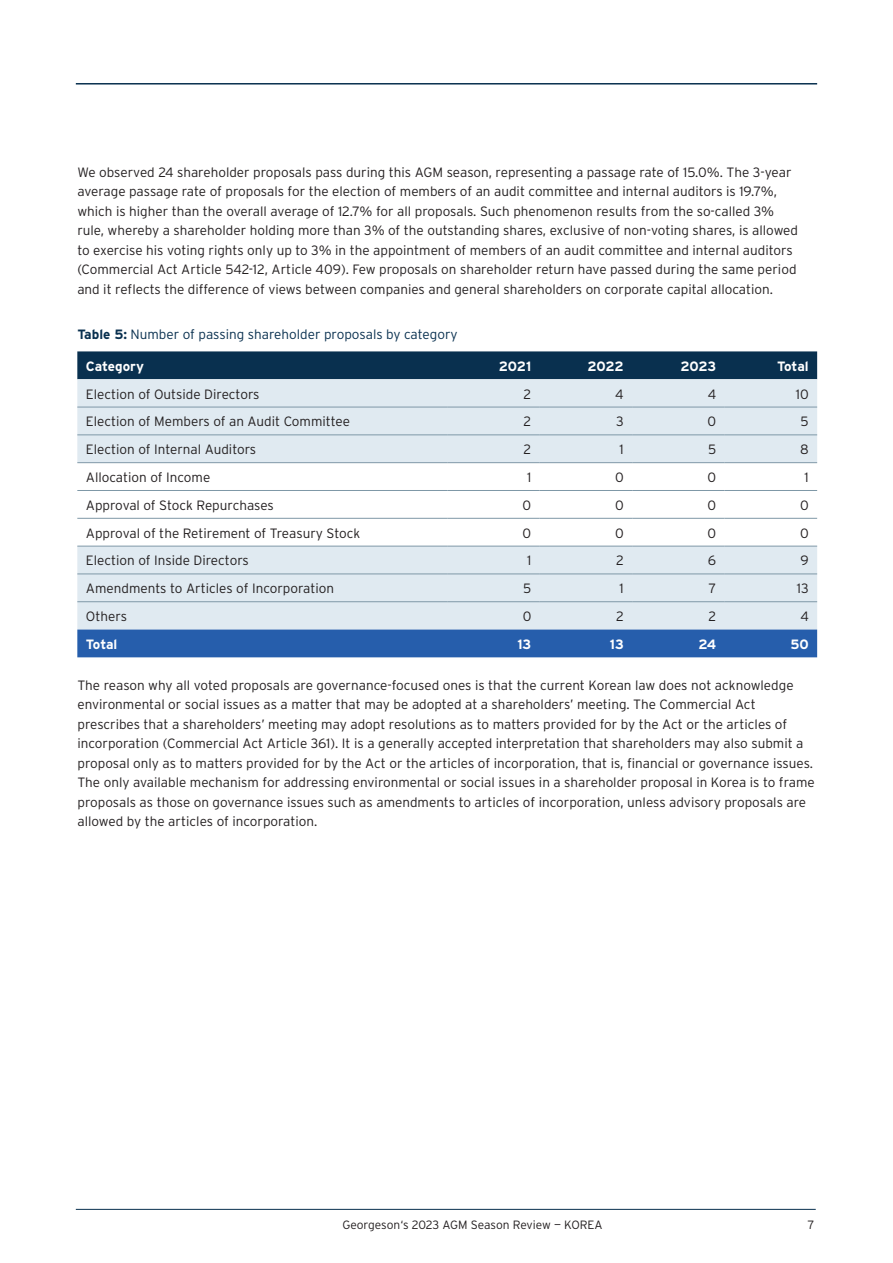
<style>
.page{position:relative;width:893px;height:1263px;background:#fff}
.page>*{position:absolute;margin:0;border:0;box-sizing:border-box;transform-origin:0 0}
.t1{font:300 13.5px/19.5px "Interstate";color:#231f20}
.t2{font:300 13.5px "Interstate";color:#09304f}
.t3{font:700 13.5px "Interstate";letter-spacing:-.015em;color:#fff}
.t4{font:300 12px "Interstate";letter-spacing:-.005em;color:#231f20}
.s1{font-weight:700}
</style>
<div class="page">
<hr style="left:76px;top:1209px;width:740px;height:1px;background:#09304f">
<hr style="left:76px;top:83px;width:741px;height:2px;background:#09304f">
<div style="left:77px;top:351px;width:740px;height:28px;background:#09304f"></div>
<svg style="left:77px;top:379px;width:740px;height:250px;fill:#e0eaf1"></svg>
<div style="left:77px;top:629px;width:740px;height:28px;background:#265eac"></div>
<hr style="left:77px;top:407px;width:370px;height:1px;background:#7f98a7">
<hr style="left:447px;top:407px;width:93px;height:1px;background:#7f98a7">
<hr style="left:540px;top:407px;width:92px;height:1px;background:#7f98a7">
<hr style="left:632px;top:407px;width:93px;height:1px;background:#7f98a7">
<hr style="left:725px;top:407px;width:92px;height:1px;background:#7f98a7">
<hr style="left:77px;top:434px;width:370px;height:1px;background:#7f98a7">
<hr style="left:447px;top:434px;width:93px;height:1px;background:#7f98a7">
<hr style="left:540px;top:434px;width:92px;height:1px;background:#7f98a7">
<hr style="left:632px;top:434px;width:93px;height:1px;background:#7f98a7">
<hr style="left:725px;top:434px;width:92px;height:1px;background:#7f98a7">
<hr style="left:77px;top:462px;width:370px;height:1px;background:#7f98a7">
<hr style="left:447px;top:462px;width:93px;height:1px;background:#7f98a7">
<hr style="left:540px;top:462px;width:92px;height:1px;background:#7f98a7">
<hr style="left:632px;top:462px;width:93px;height:1px;background:#7f98a7">
<hr style="left:725px;top:462px;width:92px;height:1px;background:#7f98a7">
<hr style="left:77px;top:490px;width:370px;height:1px;background:#7f98a7">
<hr style="left:447px;top:490px;width:93px;height:1px;background:#7f98a7">
<hr style="left:540px;top:490px;width:92px;height:1px;background:#7f98a7">
<hr style="left:632px;top:490px;width:93px;height:1px;background:#7f98a7">
<hr style="left:725px;top:490px;width:92px;height:1px;background:#7f98a7">
<hr style="left:77px;top:518px;width:370px;height:1px;background:#7f98a7">
<hr style="left:447px;top:518px;width:93px;height:1px;background:#7f98a7">
<hr style="left:540px;top:518px;width:92px;height:1px;background:#7f98a7">
<hr style="left:632px;top:518px;width:93px;height:1px;background:#7f98a7">
<hr style="left:725px;top:518px;width:92px;height:1px;background:#7f98a7">
<hr style="left:77px;top:546px;width:370px;height:1px;background:#7f98a7">
<hr style="left:447px;top:546px;width:93px;height:1px;background:#7f98a7">
<hr style="left:540px;top:546px;width:92px;height:1px;background:#7f98a7">
<hr style="left:632px;top:546px;width:93px;height:1px;background:#7f98a7">
<hr style="left:725px;top:546px;width:92px;height:1px;background:#7f98a7">
<hr style="left:77px;top:573px;width:370px;height:1px;background:#7f98a7">
<hr style="left:447px;top:573px;width:93px;height:1px;background:#7f98a7">
<hr style="left:540px;top:573px;width:92px;height:1px;background:#7f98a7">
<hr style="left:632px;top:573px;width:93px;height:1px;background:#7f98a7">
<hr style="left:725px;top:573px;width:92px;height:1px;background:#7f98a7">
<hr style="left:77px;top:601px;width:370px;height:1px;background:#7f98a7">
<hr style="left:447px;top:601px;width:93px;height:1px;background:#7f98a7">
<hr style="left:540px;top:601px;width:92px;height:1px;background:#7f98a7">
<hr style="left:632px;top:601px;width:93px;height:1px;background:#7f98a7">
<hr style="left:725px;top:601px;width:92px;height:1px;background:#7f98a7">
<p class="t1" style="left:77px;top:162px;width:722px">We observed 24 shareholder proposals pass during this AGM season, representing a passage rate of 15.0%. The 3-year average passage rate of proposals for the election of members of an audit committee and internal auditors is 19.7%, which is higher than the overall average of 12.7% for all proposals. Such phenomenon results from the so-called 3% rule, whereby a shareholder holding more than 3% of the outstanding shares, exclusive of non-voting shares, is allowed to exercise his voting rights only up to 3% in the appointment of members of an audit committee and internal auditors (Commercial Act Article 542-12, Article 409). Few proposals on shareholder return have passed during the same period and it reflects the difference of views between companies and general shareholders on corporate capital allocation.</p>
<p class="t2" style="left:77px;top:326px;width:382px"><span class="s1">Table 5:</span> Number of passing shareholder proposals by category</p>
<p class="t3" style="left:86px;top:358px;width:60px">Category</p>
<p class="t3" style="left:499px;top:358px;width:34px">2021</p>
<p class="t3" style="left:587px;top:358px;width:38px">2022</p>
<p class="t3" style="left:681px;top:358px;width:37px">2023</p>
<p class="t3" style="left:777px;top:358px;width:33px">Total</p>
<p class="t1" style="left:86px;top:384px;width:175px">Election of Outside Directors</p>
<p class="t1" style="left:524px;top:384px;width:9px">2</p>
<p class="t1" style="left:615px;top:384px;width:10px">4</p>
<p class="t1" style="left:708px;top:384px;width:10px">4</p>
<p class="t1" style="left:796px;top:384px;width:14px">10</p>
<p class="t1" style="left:86px;top:412px;width:266px">Election of Members of an Audit Committee</p>
<p class="t1" style="left:524px;top:412px;width:9px">2</p>
<p class="t1" style="left:616px;top:412px;width:9px">3</p>
<p class="t1" style="left:707px;top:412px;width:10px">0</p>
<p class="t1" style="left:800px;top:412px;width:10px">5</p>
<p class="t1" style="left:86px;top:440px;width:172px">Election of Internal Auditors</p>
<p class="t1" style="left:524px;top:440px;width:9px">2</p>
<p class="t1" style="left:619px;top:440px;width:6px">1</p>
<p class="t1" style="left:708px;top:440px;width:10px">5</p>
<p class="t1" style="left:800px;top:440px;width:10px">8</p>
<p class="t1" style="left:86px;top:467px;width:126px">Allocation of Income</p>
<p class="t1" style="left:527px;top:467px;width:6px">1</p>
<p class="t1" style="left:615px;top:467px;width:10px">0</p>
<p class="t1" style="left:708px;top:467px;width:10px">0</p>
<p class="t1" style="left:804px;top:467px;width:6px">1</p>
<p class="t1" style="left:86px;top:495px;width:190px">Approval of Stock Repurchases</p>
<p class="t1" style="left:523px;top:495px;width:10px">0</p>
<p class="t1" style="left:615px;top:495px;width:10px">0</p>
<p class="t1" style="left:708px;top:495px;width:10px">0</p>
<p class="t1" style="left:800px;top:495px;width:10px">0</p>
<p class="t1" style="left:86px;top:523px;width:276px">Approval of the Retirement of Treasury Stock</p>
<p class="t1" style="left:523px;top:523px;width:10px">0</p>
<p class="t1" style="left:615px;top:523px;width:10px">0</p>
<p class="t1" style="left:708px;top:523px;width:10px">0</p>
<p class="t1" style="left:800px;top:523px;width:10px">0</p>
<p class="t1" style="left:86px;top:551px;width:164px">Election of Inside Directors</p>
<p class="t1" style="left:527px;top:551px;width:6px">1</p>
<p class="t1" style="left:616px;top:551px;width:9px">2</p>
<p class="t1" style="left:708px;top:551px;width:10px">6</p>
<p class="t1" style="left:800px;top:551px;width:10px">9</p>
<p class="t1" style="left:86px;top:579px;width:250px">Amendments to Articles of Incorporation</p>
<p class="t1" style="left:523px;top:579px;width:10px">5</p>
<p class="t1" style="left:620px;top:579px;width:6px">1</p>
<p class="t1" style="left:709px;top:579px;width:9px">7</p>
<p class="t1" style="left:797px;top:579px;width:13px">13</p>
<p class="t1" style="left:86px;top:606px;width:43px">Others</p>
<p class="t1" style="left:523px;top:606px;width:10px">0</p>
<p class="t1" style="left:616px;top:606px;width:9px">2</p>
<p class="t1" style="left:709px;top:606px;width:9px">2</p>
<p class="t1" style="left:800px;top:606px;width:10px">4</p>
<p class="t3" style="left:86px;top:637px;width:33px">Total</p>
<p class="t3" style="left:517px;top:637px;width:15px">13</p>
<p class="t3" style="left:610px;top:637px;width:15px">13</p>
<p class="t3" style="left:698px;top:637px;width:19px">24</p>
<p class="t3" style="left:790px;top:637px;width:20px">50</p>
<p class="t1" style="left:77px;top:675px;width:739px">The reason why all voted proposals are governance-focused ones is that the current Korean law does not acknowledge environmental or social issues as a matter that may be adopted at a shareholders’ meeting. The Commercial Act prescribes that a shareholders’ meeting may adopt resolutions as to matters provided for by the Act or the articles of incorporation (Commercial Act Article 361). It is a generally accepted interpretation that shareholders may also submit a proposal only as to matters provided for by the Act or the articles of incorporation, that is, financial or governance issues.<br>The only available mechanism for addressing environmental or social issues in a shareholder proposal in Korea is to frame proposals as those on governance issues such as amendments to articles of incorporation, unless advisory proposals are allowed by the articles of incorporation.</p>
<p class="t4" style="left:342px;top:1218px;width:262px">Georgeson‘s 2023 AGM Season Review — KOREA</p>
<p class="t4" style="left:808px;top:1218px;width:8px">7</p>
</div>
